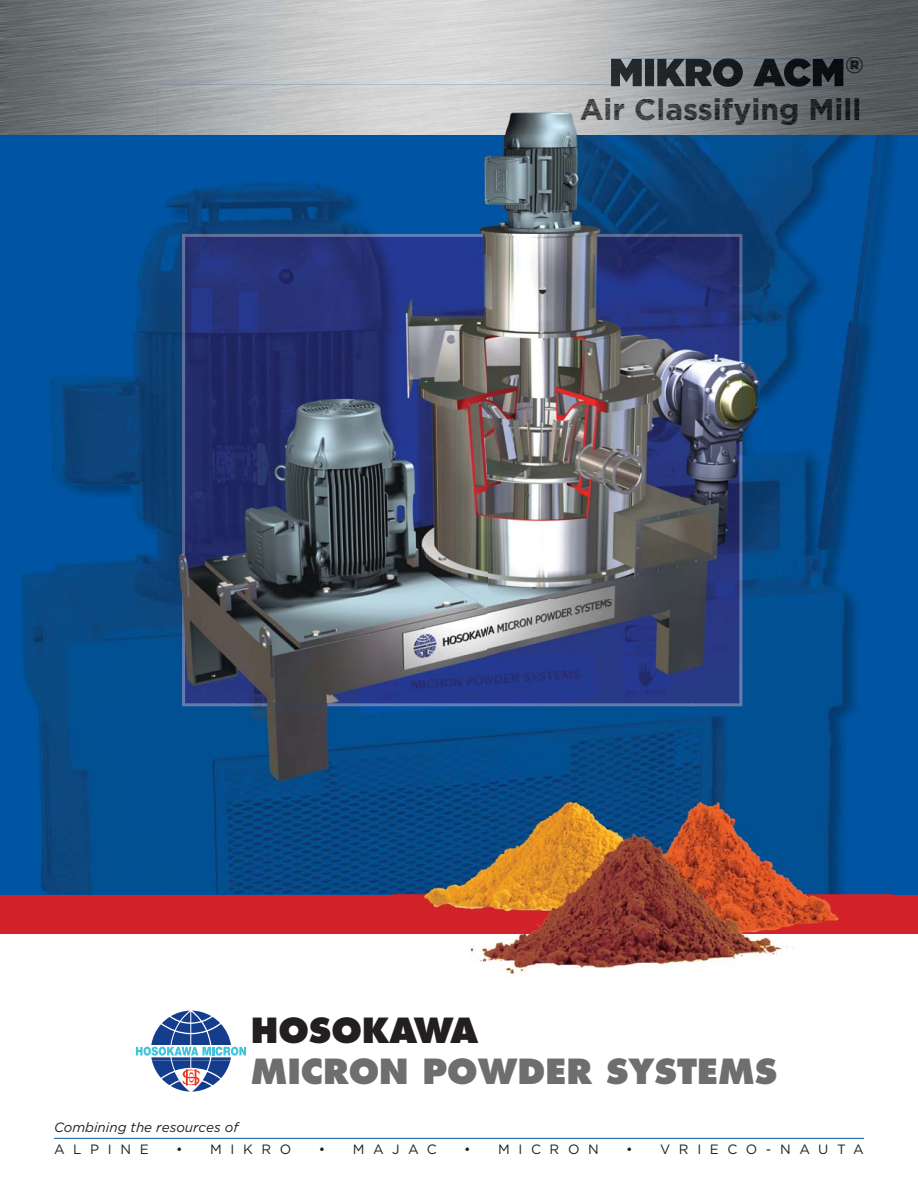
<style>
.page{position:relative;width:918px;height:1188px;background:#fff}
.page>*{position:absolute;margin:0;border:0;box-sizing:border-box;transform-origin:0 0}
.t1{font:800 33.75px "Futura Std";color:#6d6e70}
.t2{font:800 33.75px "Futura Std";color:#231f20}
.t3{font:700 30px "Gotham";color:#1b1e1f}
.t4{font:900 22.8px "Gotham";color:#080c0e}
.t5{font:13.5px "Gotham";letter-spacing:.64em;color:#231f20}
.t6{font:italic 13.5px "Gotham";color:#231f20}
.s1{color:#2e2e30}
.s2{color:#2d2e30}
.s3{color:#28292b}
.s4{color:#2a2a2c}
.s5{color:#232426}
.s6{color:#1e2022}
.s7{color:#212224}
.s8{color:#181b1d}
.s9{color:#1b1d1f}
.s10{color:#101315}
.s11{color:#141618}
.s12{color:#101316}
.s13{color:#0c1012}
.s14{color:#0b0f11}
.s15{color:#0a0e10}
.s16{color:#060a0c}
</style>
<div class="page">
<div style="left:0;top:893px;width:918px;height:41px;background:#d2232a"></div>
<img style="left:1px;top:135px;width:161px;height:759px">
<img style="left:778px;top:135px;width:140px;height:658px">
<img style="left:162px;top:788px;width:229px;height:106px">
<div style="left:893px;top:793px;width:25px;height:101px;background:#0054a4"></div>
<img style="left:0;top:0;width:918px;height:135px">
<img style="left:611px;top:58px;width:233px;height:29px">
<img style="left:846px;top:57px;width:17px;height:17px">
<hr style="left:54px;top:1138px;width:810px;height:1px;background:#0054a4">
<svg style="left:136px;top:1011px;width:110px;height:81px"></svg>
<img style="left:778px;top:98px;width:81px;height:27px">
<img style="left:391px;top:744px;width:502px;height:230px">
<img style="left:158px;top:84px;width:620px;height:151px">
<img style="left:158px;top:235px;width:51px;height:553px">
<img style="left:727px;top:235px;width:51px;height:509px">
<img style="left:209px;top:706px;width:518px;height:82px">
<img style="left:233px;top:287px;width:458px;height:416px">
<img style="left:182px;top:234px;width:560px;height:53px">
<img style="left:182px;top:286px;width:51px;height:420px">
<img style="left:691px;top:286px;width:51px;height:420px">
<img style="left:232px;top:703px;width:460px;height:3px">
<img style="left:611px;top:84px;width:167px;height:3px">
<img style="left:391px;top:744px;width:387px;height:44px">
<h3 class="t4" style="left:845px;top:52px;width:20px">®</h3>
<h2 class="t3" style="left:580px;top:92px;width:283px"><span class="s1">A</span><span class="s2">i</span><span class="s3">r</span> <span class="s4">C</span><span class="s5">l</span><span class="s6">a</span><span class="s7">s</span>si<span class="s8">f</span><span class="s9">y</span><span class="s10">i</span><span class="s11">n</span><span class="s12">g</span> <span class="s13">M</span><span class="s14">i</span><span class="s15">l</span><span class="s16">l</span></h2>
<h1 class="t2" style="left:251px;top:1009px;width:229px">HOSOKAWA</h1>
<h1 class="t1" style="left:251px;top:1050px;width:528px">MICRON POWDER SYSTEMS</h1>
<p class="t6" style="left:54px;top:1120px;width:186px">Combining the resources of</p>
<p class="t5" style="left:54px;top:1142px;width:96px">ALPINE</p>
<p class="t5" style="left:176px;top:1142px;width:117px">• MIKRO</p>
<p class="t5" style="left:319px;top:1142px;width:119px">• MAJAC</p>
<p class="t5" style="left:464px;top:1142px;width:136px">• MICRON</p>
<p class="t5" style="left:626px;top:1142px;width:239px">• VRIECO-NAUTA</p>
</div>
